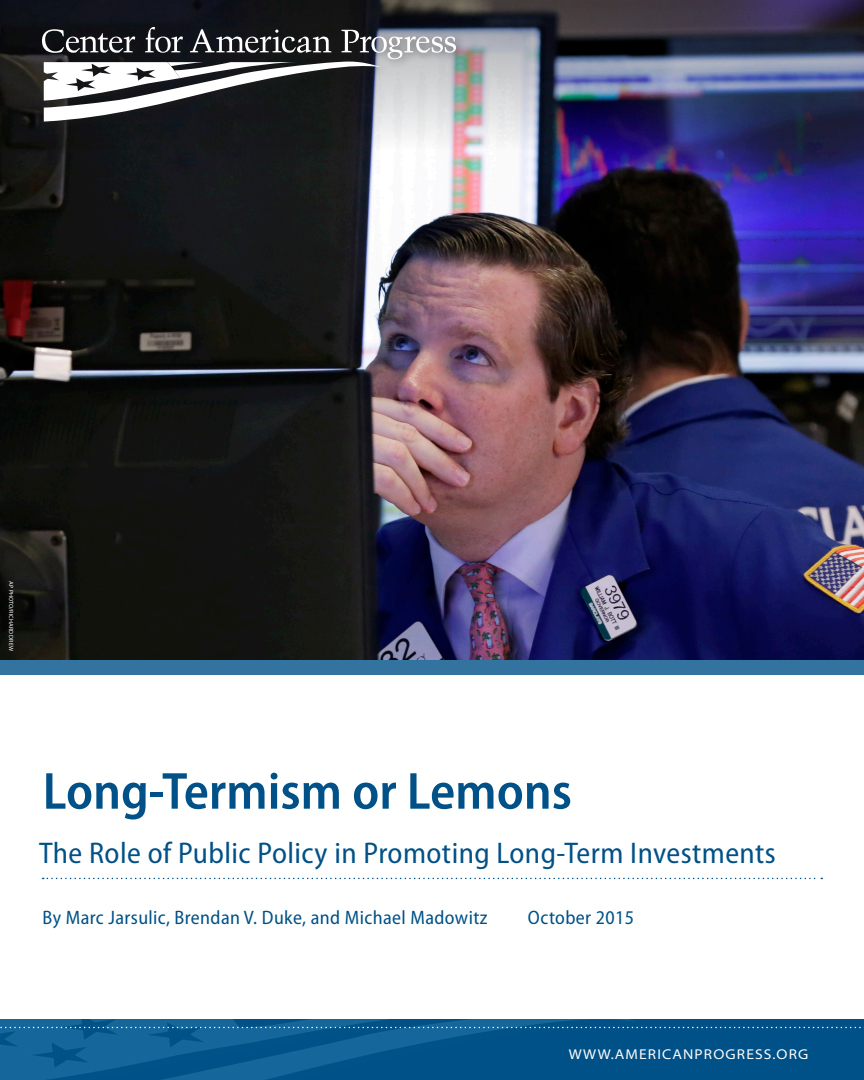
<style>
.page{position:relative;width:864px;height:1080px;background:#fff}
.page>*{position:absolute;margin:0;border:0;box-sizing:border-box;transform-origin:0 0}
.t1{font:600 semi-condensed 52.5px "Myriad Pro";color:#005187}
.t2{font:semi-condensed 30px "Myriad Pro";letter-spacing:.015em;color:#005187}
.t3{font:semi-condensed 19.5px "Myriad Pro";letter-spacing:.02em;color:#005187}
.t4{font:semi-expanded 14.25px "Myriad Pro";letter-spacing:.08em;color:#fff}
.t5{font:6px "Myriad Pro";letter-spacing:.02em;color:#fff}
</style>
<div class="page">
<img style="left:0;top:1019px;width:864px;height:61px">
<img style="left:0;top:148px;width:864px;height:512px">
<svg style="left:43px;top:878px;width:779px;height:1px"></svg>
<div style="left:0;top:660px;width:864px;height:15px;background:#33739f"></div>
<img style="left:0;top:0;width:864px;height:148px">
<div style="left:36px;top:21px;width:430px;height:111px;background:#231f20;opacity:.5"></div>
<svg style="left:42px;top:27px;width:414px;height:95px"></svg>
<svg style="left:0;top:1027px;width:864px;height:1px"></svg>
<p class="t5" style="left:15px;top:581px;width:71px;rotate:90deg">AP PHOTO/RICHARD DREW</p>
<h1 class="t1" style="left:43px;top:762px;width:531px">Long-Termism or Lemons</h1>
<h2 class="t2" style="left:39px;top:836px;width:738px">The Role of Public Policy in Promoting Long-Term Investments</h2>
<p class="t3" style="left:43px;top:907px;width:446px">By Marc Jarsulic, Brendan V. Duke, and Michael Madowitz</p>
<p class="t3" style="left:528px;top:907px;width:108px">October 2015</p>
<p class="t4" style="left:569px;top:1047px;width:241px">WWW.AMERICANPROGRESS.ORG</p>
</div>
